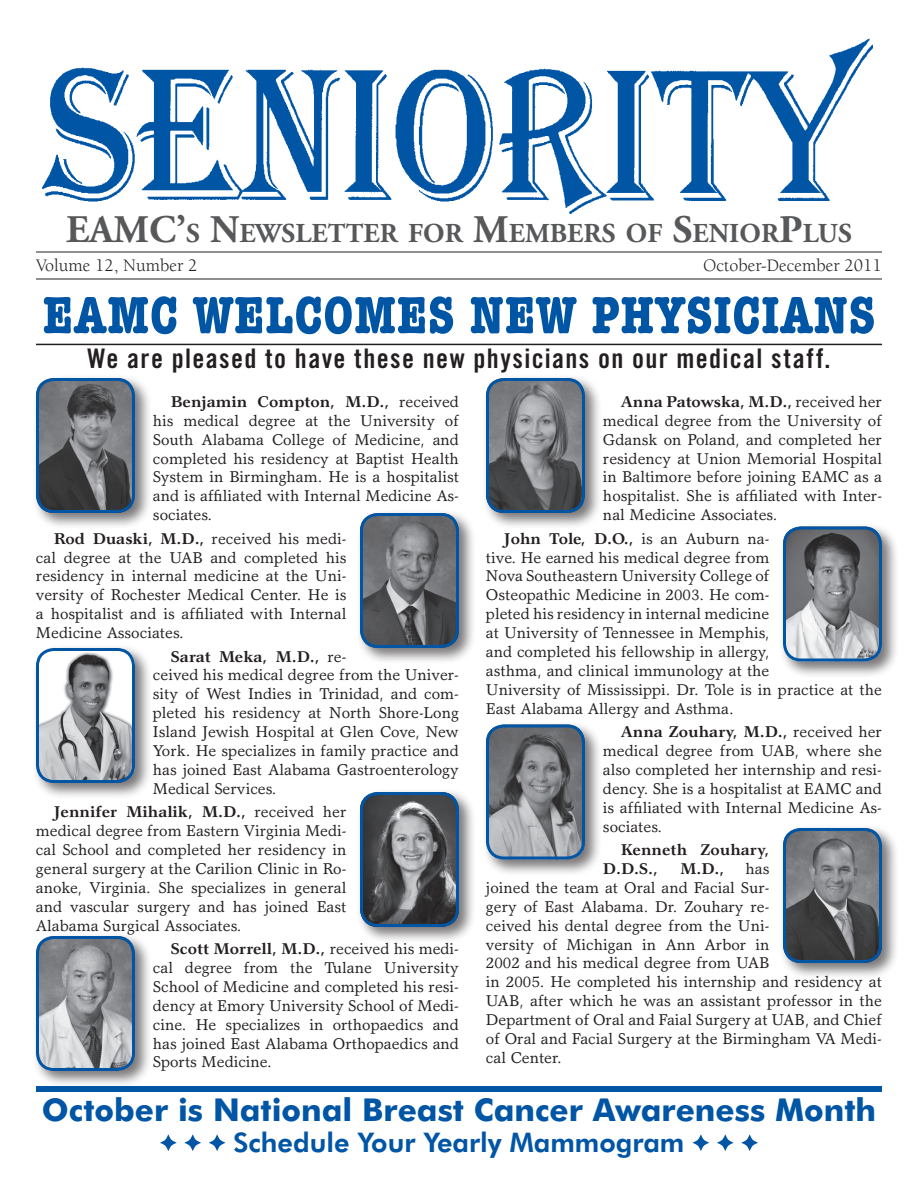
<style>
.page{position:relative;width:918px;height:1188px;background:#fff}
.page>*{position:absolute;margin:0;border:0;box-sizing:border-box;transform-origin:0 0}
.t1{font:700 condensed 54px "American Typewriter";letter-spacing:.015em;color:#0155a5}
.t2{font:700 31.5px "Futura BT";color:#0155a5}
.t3{font:700 27.3px "Adobe Garamond";letter-spacing:.005em;color:#57585a}
.t4{font:27px "Trade Gothic Bold Cond Twenty";letter-spacing:.05em;color:#231f20}
.t5{font:800 27px "Futura BT";color:#0155a5}
.t6{font:18px "Berkeley";color:#231f20}
.t7{font:15.75px/18.9px "Garth Graphic";color:#231f20;text-align:justify}
.t8{font:700 15.75px/18.9px "Garth Graphic";color:#231f20}
.s1{font-size:39px}
.s2{font-weight:700}
</style>
<div class="page">
<img style="left:42px;top:38px;width:831px;height:176px">
<hr style="left:36px;top:252px;width:846px;height:1px;background:#231f20">
<hr style="left:36px;top:279px;width:846px;height:1px;background:#231f20">
<svg style="left:160px;top:1135px;width:16px;height:16px"></svg>
<svg style="left:185px;top:1135px;width:16px;height:16px"></svg>
<svg style="left:209px;top:1135px;width:16px;height:16px"></svg>
<svg style="left:693px;top:1135px;width:16px;height:16px"></svg>
<svg style="left:717px;top:1135px;width:16px;height:16px"></svg>
<svg style="left:742px;top:1135px;width:16px;height:16px"></svg>
<div style="left:36px;top:1086px;width:846px;height:6px;background:#0155a5"></div>
<hr style="left:36px;top:344px;width:846px;height:1px;background:#231f20">
<div style="left:33px;top:375px;width:119px;height:155px;background:#231f20;opacity:.6"></div>
<img style="left:36px;top:378px;width:99px;height:135px">
<div style="left:36px;top:378px;width:99px;height:135px;border:3px solid #0155a5;border-radius:17px"></div>
<div style="left:357px;top:510px;width:119px;height:155px;background:#231f20;opacity:.6"></div>
<img style="left:360px;top:513px;width:99px;height:135px">
<div style="left:360px;top:513px;width:99px;height:135px;border:3px solid #0155a5;border-radius:17px"></div>
<div style="left:33px;top:645px;width:119px;height:155px;background:#231f20;opacity:.6"></div>
<img style="left:36px;top:648px;width:99px;height:135px">
<div style="left:36px;top:648px;width:99px;height:135px;border:3px solid #0155a5;border-radius:17px"></div>
<div style="left:357px;top:789px;width:119px;height:155px;background:#231f20;opacity:.6"></div>
<img style="left:360px;top:792px;width:99px;height:135px">
<div style="left:360px;top:792px;width:99px;height:135px;border:3px solid #0155a5;border-radius:17px"></div>
<div style="left:483px;top:375px;width:119px;height:155px;background:#231f20;opacity:.6"></div>
<img style="left:486px;top:378px;width:99px;height:135px">
<div style="left:486px;top:378px;width:99px;height:135px;border:3px solid #0155a5;border-radius:17px"></div>
<div style="left:33px;top:933px;width:119px;height:155px;background:#231f20;opacity:.6"></div>
<img style="left:36px;top:936px;width:99px;height:135px">
<div style="left:36px;top:936px;width:99px;height:135px;border:3px solid #0155a5;border-radius:17px"></div>
<div style="left:483px;top:721px;width:119px;height:156px;background:#231f20;opacity:.6"></div>
<img style="left:486px;top:724px;width:99px;height:136px">
<div style="left:486px;top:724px;width:99px;height:136px;border:3px solid #0155a5;border-radius:17px"></div>
<div style="left:780px;top:523px;width:119px;height:156px;background:#231f20;opacity:.6"></div>
<img style="left:783px;top:526px;width:99px;height:136px">
<div style="left:783px;top:526px;width:99px;height:136px;border:3px solid #0155a5;border-radius:17px"></div>
<div style="left:780px;top:825px;width:119px;height:155px;background:#231f20;opacity:.6"></div>
<img style="left:783px;top:828px;width:99px;height:135px">
<div style="left:783px;top:828px;width:99px;height:135px;border:3px solid #0155a5;border-radius:17px"></div>
<h3 class="t3" style="left:66px;top:219px;width:787px"><span class="s1">EAMC’</span>S <span class="s1">N</span>EWSLETTER FOR <span class="s1">M</span>EMBERS OF <span class="s1">S</span>ENIOR<span class="s1">P</span>LUS</h3>
<p class="t6" style="left:36px;top:256px;width:163px">Volume 12, Number 2</p>
<p class="t6" style="left:703px;top:256px;width:180px">October-December 2011</p>
<h1 class="t1" style="left:43px;top:272px;width:834px">EAMC WELCOMES NEW PHYSICIANS</h1>
<h3 class="t4" style="left:87px;top:342px;width:745px">We are pleased to have these new physicians on our medical staff.</h3>
<p class="t7" style="left:603px;top:392px;width:281px;text-indent:18px"><span class="s2">Anna Patowska, M.D.,</span> received her medical degree from the University of Gdansk on Poland, and completed her residency at Union Memorial Hospital in Baltimore before joining EAMC as a hospitalist. She is affiliated with Inter&shy;nal Medicine Associates.</p>
<p class="t7" style="left:486px;top:529px;width:398px;text-align:left;text-indent:18px"><span class="s2">John Tole, D.O.,</span> is an Auburn na-<br>tive. He earned his medical degree from<br>Nova Southeastern University College of<br>Osteopathic Medicine in 2003. He com-<br>pleted his residency in internal medicine<br>at University of Tennessee in Memphis,<br>and completed his fellowship in allergy,<br>asthma, and clinical immunology at the<br>University of Mississippi. Dr. Tole is in practice at the East Alabama Allergy and Asthma.</p>
<p class="t7" style="left:603px;top:722px;width:281px;text-indent:18px"><span class="s2">Anna Zouhary, M.D.,</span> received her medical degree from UAB, where she also completed her internship and resi&shy;dency. She is a hospitalist at EAMC and is affiliated with Internal Medicine As&shy;sociates.</p>
<p class="t8" style="left:603px;top:840px;width:168px;text-indent:18px">Kenneth Zouhary,<br>D.D.S.,</p>
<p class="t7" style="left:153px;top:392px;width:308px;text-indent:18px"><span class="s2">Benjamin Compton, M.D.,</span> received his medical degree at the University of South Alabama College of Medicine, and completed his residency at Baptist Health System in Birmingham. He is a hospitalist and is affiliated with Internal Medicine As&shy;sociates.</p>
<p class="t7" style="left:36px;top:529px;width:312px;text-indent:18px"><span class="s2">Rod Duaski, M.D.,</span> received his medi&shy;cal degree at the UAB and completed his residency in internal medicine at the Uni&shy;versity of Rochester Medical Center. He is a hospitalist and is affiliated with Internal Medicine Associates.</p>
<p class="t7" style="left:153px;top:647px;width:308px;text-align:left;text-indent:18px"><span class="s2">Sarat Meka, M.D.,</span> re-<br>ceived his medical degree from the Univer&shy;sity of West Indies in Trinidad, and com&shy;pleted his residency at North Shore-Long Island Jewish Hospital at Glen Cove, New York. He specializes in family practice and has joined East Alabama Gastroenterology Medical Services.</p>
<p class="t7" style="left:36px;top:802px;width:312px;text-indent:18px"><span class="s2">Jennifer Mihalik, M.D.,</span> received her medical degree from Eastern Virginia Medi&shy;cal School and completed her residency in general surgery at the Carilion Clinic in Ro&shy;anoke, Virginia. She specializes in general and vascular surgery and has joined East Alabama Surgical Associates.</p>
<p class="t7" style="left:153px;top:939px;width:308px;text-indent:18px"><span class="s2">Scott Morrell, M.D.,</span> received his medi&shy;cal degree from the Tulane University School of Medicine and completed his resi&shy;dency at Emory University School of Medi&shy;cine. He specializes in orthopaedics and has joined East Alabama Orthopaedics and Sports Medicine.</p>
<p class="t7" style="left:486px;top:859px;width:398px;text-align:left;text-indent:260px">has<br>joined the team at Oral and Facial Sur-<br>gery of East Alabama. Dr. Zouhary re-<br>ceived his dental degree from the Uni-<br>versity of Michigan in Ann Arbor in<br>2002 and his medical degree from UAB<br>in 2005. He completed his internship and residency at UAB, after which he was an assistant professor in the Department of Oral and Faial Surgery at UAB, and Chief of Oral and Facial Surgery at the Birmingham VA Medi&shy;cal Center.</p>
<p class="t8" style="left:680px;top:859px;width:46px">M.D.,</p>
<h2 class="t2" style="left:42px;top:1090px;width:836px">October is National Breast Cancer Awareness Month</h2>
<h3 class="t5" style="left:233px;top:1126px;width:453px">Schedule Your Yearly Mammogram</h3>
</div>
